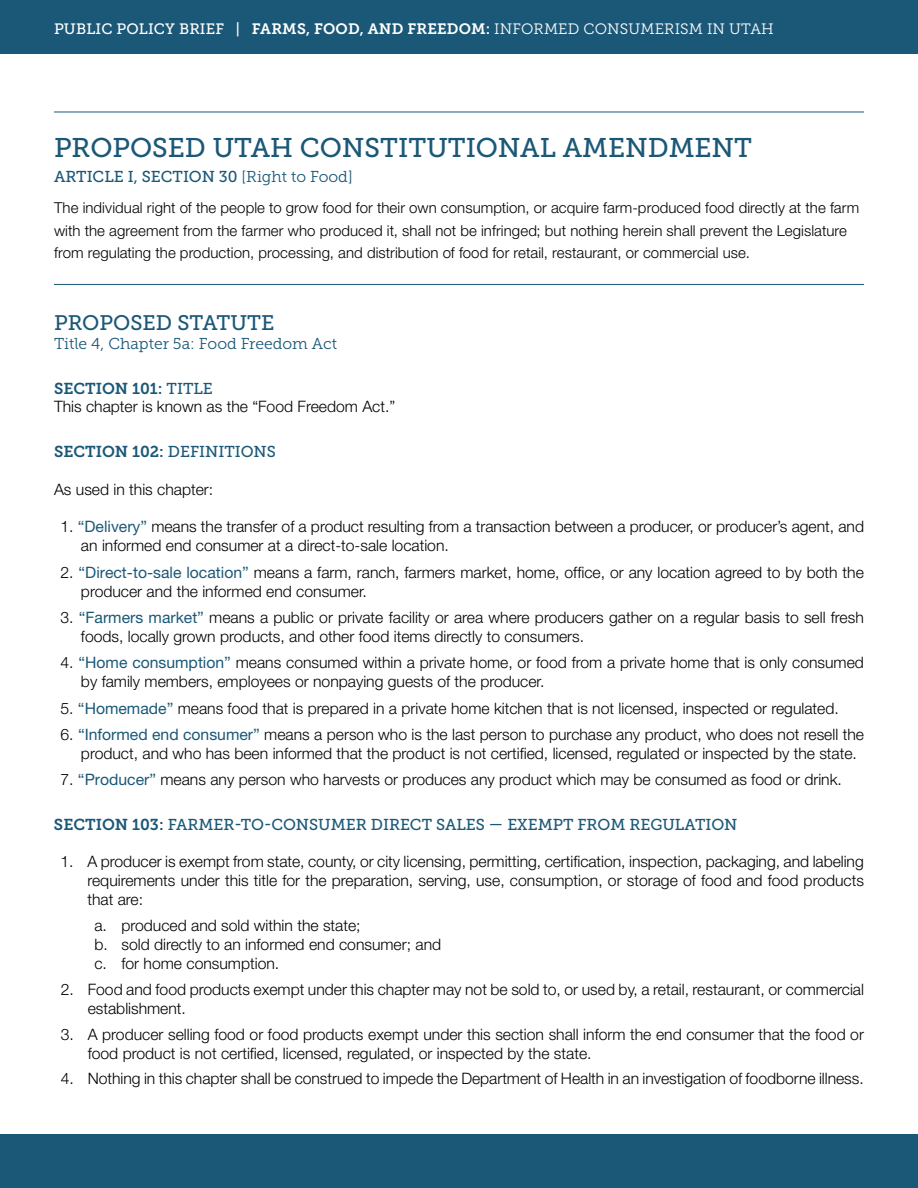
<style>
.page{position:relative;width:918px;height:1188px;background:#fff}
.page>*{position:absolute;margin:0;border:0;box-sizing:border-box;transform-origin:0 0}
.t1{font:27px "Museo Slab 500";color:#1b5877}
.t2{font:21px "Museo Slab 500";color:#1b5877}
.t3{font:300 15.75px/18.9px "Helvetica Neue LT Pro";color:#000}
.t4{font:15.75px "Museo Slab 500";color:#1b5877}
.t5{font:15.75px "Museo Slab 700";color:#1b5877}
.t6{font:15.75px "Museo Slab 300";color:#1b5877}
.t7{font:300 15px/22.5px "Helvetica Neue LT Pro";letter-spacing:.005em;color:#000}
.t8{font:15px "Museo Slab 300";letter-spacing:.01em;color:#fff}
.s1{font-family:"Museo Slab 500"}
.s2{font-family:"Museo Slab 700"}
.s3{font-family:"Museo Slab 300"}
.s4{font-weight:400;color:#1b5877}
</style>
<div class="page">
<div style="left:0;top:1134px;width:918px;height:54px;background:#1b5877"></div>
<div style="left:0;top:0;width:918px;height:54px;background:#1b5877"></div>
<hr style="left:54px;top:284px;width:810px;height:1px;background:#1b5877">
<hr style="left:54px;top:112px;width:810px;height:1px;background:#1b5877">
<p class="t8" style="left:54px;top:20px;width:721px"><span class="s1">PUBLIC POLICY BRIEF |</span> <span class="s2">FARMS, FOOD, AND FREEDOM:</span> INFORMED CONSUMERISM IN UTAH</p>
<h1 class="t1" style="left:54px;top:133px;width:700px">PROPOSED UTAH CONSTITUTIONAL AMENDMENT</h1>
<p class="t4" style="left:54px;top:168px;width:300px">ARTICLE I, SECTION 30 <span class="s3">[Right to Food]</span></p>
<p class="t7" style="left:54px;top:197px;width:807px">The individual right of the people to grow food for their own consumption, or acquire farm-produced food directly at the farm with the agreement from the farmer who produced it, shall not be infringed; but nothing herein shall prevent the Legislature from regulating the production, processing, and distribution of food for retail, restaurant, or commercial use.</p>
<h2 class="t2" style="left:54px;top:311px;width:222px">PROPOSED STATUTE</h2>
<p class="t6" style="left:54px;top:335px;width:285px">Title 4, Chapter 5a: Food Freedom Act</p>
<p class="t5" style="left:54px;top:379px;width:160px">SECTION 101: <span class="s1">TITLE</span></p>
<p class="t3" style="left:54px;top:397px;width:343px">This chapter is known as the “Food Freedom Act.”</p>
<p class="t5" style="left:54px;top:442px;width:223px">SECTION 102: <span class="s1">DEFINITIONS</span></p>
<p class="t3" style="left:54px;top:479px;width:161px">As used in this chapter:</p>
<p class="t3" style="left:81px;top:517px;width:785px;text-indent:-21px">1. <span class="s4">“Delivery”</span> means the transfer of a product resulting from a transaction between a producer, or producer’s agent, and an informed end consumer at a direct-to-sale location.</p>
<p class="t3" style="left:81px;top:562px;width:784px;text-indent:-21px">2. <span class="s4">“Direct-to-sale location”</span> means a farm, ranch, farmers market, home, office, or any location agreed to by both the producer and the informed end consumer.</p>
<p class="t3" style="left:81px;top:608px;width:784px;text-indent:-21px">3. <span class="s4">“Farmers market”</span> means a public or private facility or area where producers gather on a regular basis to sell fresh foods, locally grown products, and other food items directly to consumers.</p>
<p class="t3" style="left:81px;top:653px;width:784px;text-indent:-21px">4. <span class="s4">“Home consumption”</span> means consumed within a private home, or food from a private home that is only consumed by family members, employees or nonpaying guests of the producer.</p>
<p class="t3" style="left:60px;top:698px;width:780px">5. <span class="s4">“Homemade”</span> means food that is prepared in a private home kitchen that is not licensed, inspected or regulated.</p>
<p class="t3" style="left:81px;top:725px;width:785px;text-indent:-21px">6. <span class="s4">“Informed end consumer”</span> means a person who is the last person to purchase any product, who does not resell the product, and who has been informed that the product is not certified, licensed, regulated or inspected by the state.</p>
<p class="t3" style="left:60px;top:770px;width:783px">7. <span class="s4">“Producer”</span> means any person who harvests or produces any product which may be consumed as food or drink.</p>
<p class="t4" style="left:54px;top:815px;width:685px"><span class="s2">SECTION 103:</span> FARMER-TO-CONSUMER DIRECT SALES — EXEMPT FROM REGULATION</p>
<p class="t3" style="left:87px;top:852px;width:778px;text-align:justify;text-indent:-27px">1. A producer is exempt from state, county, or city licensing, permitting, certification, inspection, packaging, and labeling requirements under this title for the preparation, serving, use, consumption, or storage of food and food products that are:</p>
<p class="t3" style="left:94px;top:916px;width:348px">a. produced and sold within the state;<br>b. sold directly to an informed end consumer; and c. for home consumption.</p>
<p class="t3" style="left:88px;top:980px;width:778px;text-indent:-27px">2. Food and food products exempt under this chapter may not be sold to, or used by, a retail, restaurant, or commercial establishment.</p>
<p class="t3" style="left:88px;top:1024px;width:778px;text-indent:-27px">3. A producer selling food or food products exempt under this section shall inform the end consumer that the food or food product is not certified, licensed, regulated, or inspected by the state.</p>
<p class="t3" style="left:61px;top:1069px;width:805px">4. Nothing in this chapter shall be construed to impede the Department of Health in an investigation of foodborne illness.</p>
</div>
